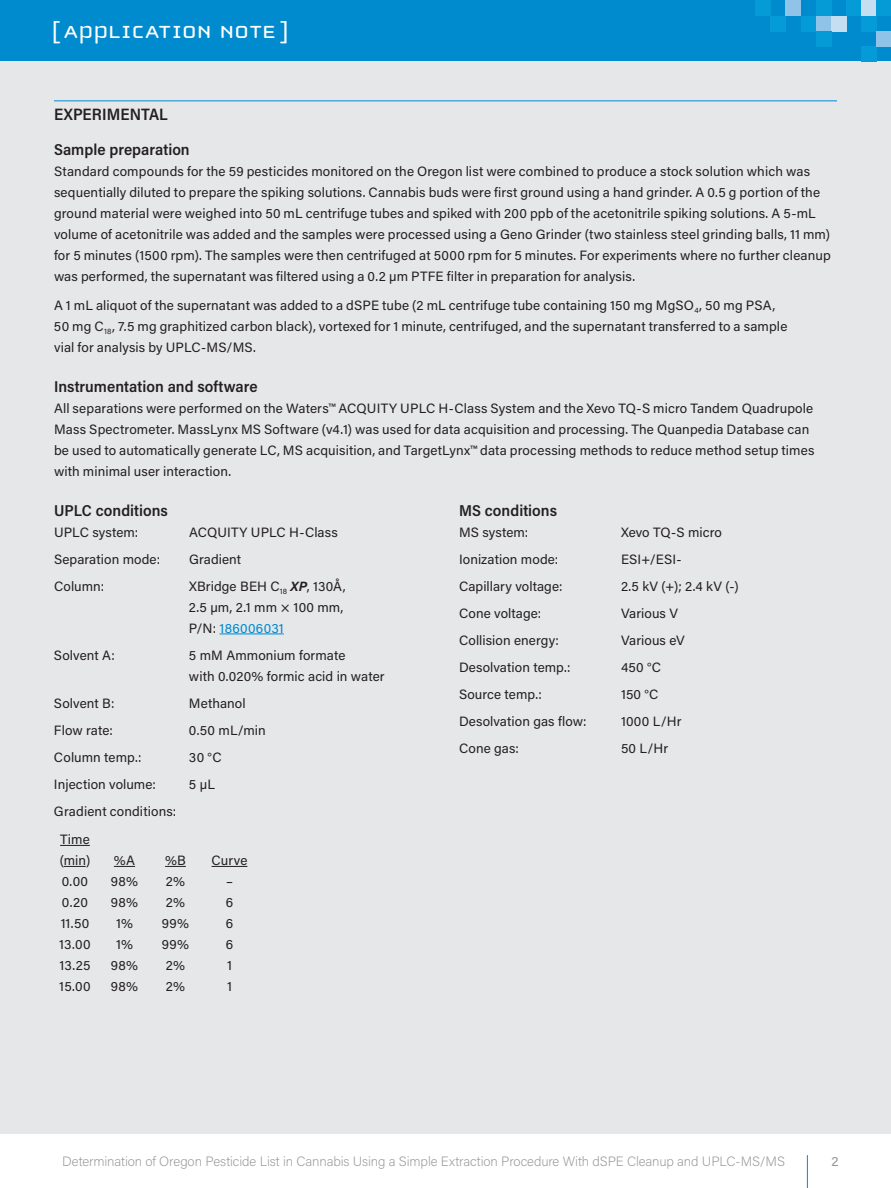
<style>
.page{position:relative;width:891px;height:1188px;background:#fff}
.page>*{position:absolute;margin:0;border:0;box-sizing:border-box;transform-origin:0 0}
.t1{font:25.5px "Cholla Unicase";letter-spacing:.01em;color:#fff;scale:1.1 1}
.t2{font:600 16.5px "Acumin Pro Semi Cond";letter-spacing:.005em;color:#231f20}
.t3{font:600 15.75px "Acumin Pro Semi Cond";color:#231f20}
.t4{font:13.5px/21px "Acumin Pro";letter-spacing:.01em;color:#231f20}
.t5{font:200 13.5px "Acumin Pro";letter-spacing:-.005em;color:#939598}
.t6{font:13.5px "Acumin Pro";color:#939598}
.s1{font-weight:700;font-style:italic}
.s2{color:#008bcf}
</style>
<div class="page">
<hr style="left:807px;top:1155px;width:1px;height:33px;background:#008bcf">
<div style="left:0;top:0;width:891px;height:62px;background:#008bcf"></div>
<div style="left:0;top:62px;width:891px;height:1072px;background:#e6e7e9"></div>
<div style="left:755px;top:0;width:15px;height:16px;background:#059bd7"></div>
<div style="left:861px;top:47px;width:15px;height:15px;background:#059bd7"></div>
<div style="left:770px;top:16px;width:16px;height:15px;background:#059bd7"></div>
<div style="left:786px;top:0;width:15px;height:16px;background:#90c3e8"></div>
<div style="left:801px;top:16px;width:15px;height:15px;background:#059bd7"></div>
<div style="left:816px;top:16px;width:16px;height:15px;background:#90c3e8"></div>
<div style="left:832px;top:16px;width:15px;height:15px;background:#c5def2"></div>
<div style="left:816px;top:0;width:16px;height:16px;background:#059bd7"></div>
<div style="left:816px;top:31px;width:16px;height:16px;background:#059bd7"></div>
<div style="left:861px;top:0;width:15px;height:16px;background:#c5def2"></div>
<div style="left:847px;top:0;width:14px;height:16px;background:#059bd7"></div>
<div style="left:876px;top:0;width:15px;height:16px;background:#059bd7"></div>
<div style="left:861px;top:16px;width:15px;height:15px;background:#059bd7"></div>
<div style="left:876px;top:31px;width:15px;height:16px;background:#90c3e8"></div>
<hr style="left:54px;top:100px;width:783px;height:1px;background:#008bcf">
<hr style="left:220px;top:634px;width:64px;height:1px;background:#008bcf">
<hr style="left:60px;top:845px;width:30px;height:1px;background:#231f20">
<svg style="left:64px;top:866px;width:22px;height:1px"></svg>
<svg style="left:114px;top:866px;width:21px;height:1px"></svg>
<svg style="left:165px;top:866px;width:21px;height:1px"></svg>
<hr style="left:212px;top:866px;width:35px;height:1px;background:#231f20">
<h1 class="t1" style="left:52px;top:19px;width:217px">[ APPLICATION NOTE ]</h1>
<p class="t2" style="left:54px;top:103px;width:115px">EXPERIMENTAL</p>
<p class="t3" style="left:54px;top:139px;width:137px">Sample preparation</p>
<p class="t4" style="left:54px;top:161px;width:778px">Standard compounds for the 59 pesticides monitored on the Oregon list were combined to produce a stock solution which was sequentially diluted to prepare the spiking solutions. Cannabis buds were first ground using a hand grinder. A 0.5 g portion of the ground material were weighed into 50 mL centrifuge tubes and spiked with 200 ppb of the acetonitrile spiking solutions. A 5-mL volume of acetonitrile was added and the samples were processed using a Geno Grinder (two stainless steel grinding balls, 11 mm) for 5 minutes (1500 rpm). The samples were then centrifuged at 5000 rpm for 5 minutes. For experiments where no further cleanup was performed, the supernatant was filtered using a 0.2 µm PTFE filter in preparation for analysis.</p>
<p class="t4" style="left:54px;top:294px;width:735px">A 1 mL aliquot of the supernatant was added to a dSPE tube (2 mL centrifuge tube containing 150 mg MgSO<sub>4</sub>, 50 mg PSA,<br>50 mg C<sub>18</sub>, 7.5 mg graphitized carbon black), vortexed for 1 minute, centrifuged, and the supernatant transferred to a sample vial for analysis by UPLC-MS/MS.</p>
<p class="t3" style="left:54px;top:375px;width:205px">Instrumentation and software</p>
<p class="t4" style="left:54px;top:397px;width:762px">All separations were performed on the Waters™ ACQUITY UPLC H-Class System and the Xevo TQ-S micro Tandem Quadrupole Mass Spectrometer. MassLynx MS Software (v4.1) was used for data acquisition and processing. The Quanpedia Database can be used to automatically generate LC, MS acquisition, and TargetLynx™ data processing methods to reduce method setup times with minimal user interaction.</p>
<p class="t3" style="left:54px;top:499px;width:116px">UPLC conditions</p>
<p class="t4" style="left:54px;top:521px;width:86px">UPLC system:</p>
<p class="t4" style="left:189px;top:521px;width:150px">ACQUITY UPLC H-Class</p>
<p class="t4" style="left:54px;top:548px;width:108px">Separation mode:</p>
<p class="t4" style="left:189px;top:548px;width:54px">Gradient</p>
<p class="t4" style="left:54px;top:575px;width:52px">Column:</p>
<p class="t4" style="left:189px;top:575px;width:158px">XBridge BEH C<sub>18</sub> <span class="s1">XP</span>, 130Å,<br>2.5 µm, 2.1 mm × 100 mm,<br>P/N: <span class="s2">186006031</span></p>
<p class="t4" style="left:54px;top:644px;width:62px">Solvent A:</p>
<p class="t4" style="left:189px;top:644px;width:197px">5 mM Ammonium formate<br>with 0.020% formic acid in water</p>
<p class="t4" style="left:54px;top:692px;width:62px">Solvent B:</p>
<p class="t4" style="left:189px;top:692px;width:58px">Methanol</p>
<p class="t4" style="left:54px;top:719px;width:60px">Flow rate:</p>
<p class="t4" style="left:189px;top:719px;width:78px">0.50 mL/min</p>
<p class="t4" style="left:54px;top:746px;width:89px">Column temp.:</p>
<p class="t4" style="left:189px;top:746px;width:34px">30 °C</p>
<p class="t4" style="left:54px;top:773px;width:103px">Injection volume:</p>
<p class="t4" style="left:189px;top:773px;width:28px">5 µL</p>
<p class="t4" style="left:60px;top:796px;width:118px;line-height:28.5px;text-indent:-6px">Gradient conditions:<br>Time</p>
<p class="t4" style="left:60px;top:849px;width:32px">(min)</p>
<p class="t4" style="left:114px;top:849px;width:23px">%A</p>
<p class="t4" style="left:165px;top:849px;width:22px">%B</p>
<p class="t4" style="left:212px;top:849px;width:37px">Curve</p>
<p class="t4" style="left:62px;top:870px;width:28px">0.00</p>
<p class="t4" style="left:111px;top:870px;width:29px">98%</p>
<p class="t4" style="left:166px;top:870px;width:21px">2%</p>
<p class="t4" style="left:226px;top:870px;width:8px">–</p>
<p class="t4" style="left:62px;top:891px;width:28px">0.20</p>
<p class="t4" style="left:111px;top:891px;width:29px">98%</p>
<p class="t4" style="left:166px;top:891px;width:21px">2%</p>
<p class="t4" style="left:226px;top:891px;width:9px">6</p>
<p class="t4" style="left:61px;top:912px;width:30px">11.50</p>
<p class="t4" style="left:116px;top:912px;width:18px">1%</p>
<p class="t4" style="left:162px;top:912px;width:29px">99%</p>
<p class="t4" style="left:226px;top:912px;width:9px">6</p>
<p class="t4" style="left:59px;top:933px;width:33px">13.00</p>
<p class="t4" style="left:116px;top:933px;width:18px">1%</p>
<p class="t4" style="left:162px;top:933px;width:29px">99%</p>
<p class="t4" style="left:226px;top:933px;width:9px">6</p>
<p class="t4" style="left:60px;top:954px;width:32px">13.25</p>
<p class="t4" style="left:111px;top:954px;width:29px">98%</p>
<p class="t4" style="left:166px;top:954px;width:21px">2%</p>
<p class="t4" style="left:227px;top:954px;width:6px">1</p>
<p class="t4" style="left:59px;top:975px;width:33px">15.00</p>
<p class="t4" style="left:111px;top:975px;width:29px">98%</p>
<p class="t4" style="left:166px;top:975px;width:21px">2%</p>
<p class="t4" style="left:227px;top:975px;width:6px">1</p>
<p class="t3" style="left:459px;top:499px;width:100px">MS conditions</p>
<p class="t4" style="left:459px;top:521px;width:71px">MS system:</p>
<p class="t4" style="left:621px;top:521px;width:102px">Xevo TQ-S micro</p>
<p class="t4" style="left:459px;top:548px;width:101px">Ionization mode:</p>
<p class="t4" style="left:621px;top:548px;width:62px">ESI+/ESI-</p>
<p class="t4" style="left:459px;top:575px;width:105px">Capillary voltage:</p>
<p class="t4" style="left:621px;top:575px;width:119px">2.5 kV (+); 2.4 kV (-)</p>
<p class="t4" style="left:459px;top:602px;width:84px">Cone voltage:</p>
<p class="t4" style="left:621px;top:602px;width:59px">Various V</p>
<p class="t4" style="left:459px;top:629px;width:101px">Collision energy:</p>
<p class="t4" style="left:621px;top:629px;width:65px">Various eV</p>
<p class="t4" style="left:459px;top:656px;width:113px">Desolvation temp.:</p>
<p class="t4" style="left:621px;top:656px;width:42px">450 °C</p>
<p class="t4" style="left:459px;top:683px;width:84px">Source temp.:</p>
<p class="t4" style="left:621px;top:683px;width:39px">150 °C</p>
<p class="t4" style="left:459px;top:710px;width:129px">Desolvation gas flow:</p>
<p class="t4" style="left:621px;top:710px;width:62px">1000 L/Hr</p>
<p class="t4" style="left:459px;top:737px;width:61px">Cone gas:</p>
<p class="t4" style="left:621px;top:737px;width:49px">50 L/Hr</p>
<p class="t5" style="left:62px;top:1152px;width:724px">Determination of Oregon Pesticide List in Cannabis Using a Simple Extraction Procedure With dSPE Cleanup and UPLC-MS/MS</p>
<p class="t6" style="left:831px;top:1151px;width:9px">2</p>
</div>
